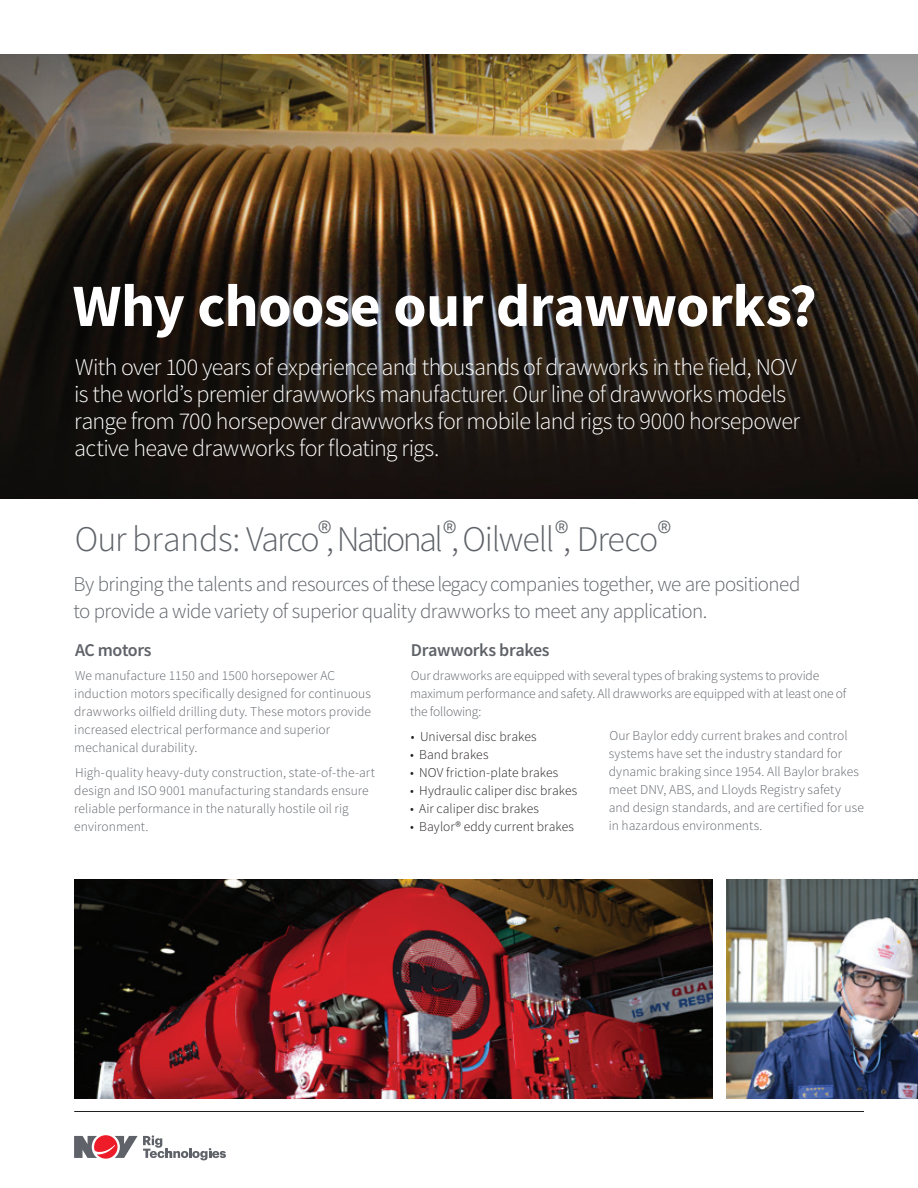
<style>
.page{position:relative;width:918px;height:1188px;background:#fff}
.page>*{position:absolute;margin:0;border:0;box-sizing:border-box;transform-origin:0 0}
.t1{font:700 60px "Source Sans Pro";letter-spacing:-.01em;color:#fff}
.t2{font:300 36px "Source Sans Pro";letter-spacing:-.04em;color:#5f6369}
.t3{font:300 24px/27px "Source Sans Pro";letter-spacing:-.03em;color:#fff}
.t4{font:300 21px/27px "Source Sans Pro";letter-spacing:-.03em;color:#5f6369}
.t5{font:600 18px "Source Sans Pro";letter-spacing:-.02em;color:#5f6369}
.t6{font:300 13.5px/18px "Source Sans Pro";letter-spacing:.005em;color:#5f6369}
.t7{font:300 13.5px/18px "Source Sans Pro";letter-spacing:-.015em;color:#5f6369}
.t8{font:300 13.5px "Source Sans Pro";letter-spacing:.005em;color:#231f20}
</style>
<div class="page">
<img style="left:74px;top:879px;width:639px;height:219px">
<img style="left:727px;top:879px;width:191px;height:220px">
<img style="left:0;top:54px;width:918px;height:445px">
<svg style="left:74px;top:1135px;width:152px;height:25px"></svg>
<hr style="left:74px;top:1111px;width:790px;height:1px;background:#231f20">
<h1 class="t1" style="left:73px;top:268px;width:746px">Why choose our drawworks?</h1>
<p class="t3" style="left:74px;top:354px;width:727px">With over 100 years of experience and thousands of drawworks in the field, NOV is the world’s premier drawworks manufacturer. Our line of drawworks models range from 700 horsepower drawworks for mobile land rigs to 9000 horsepower active heave drawworks for floating rigs.</p>
<h2 class="t2" style="left:75px;top:517px;width:598px">Our brands: Varco<sup>®</sup>, National<sup>®</sup>, Oilwell<sup>®</sup>, Dreco<sup>®</sup></h2>
<h3 class="t4" style="left:73px;top:571px;width:729px">By bringing the talents and resources of these legacy companies together, we are positioned to provide a wide variety of superior quality drawworks to meet any application.</h3>
<h3 class="t5" style="left:75px;top:638px;width:78px">AC motors</h3>
<p class="t6" style="left:74px;top:667px;width:298px">We manufacture 1150 and 1500 horsepower AC induction motors specifically designed for continuous drawworks oilfield drilling duty. These motors provide increased electrical performance and superior mechanical durability.</p>
<p class="t6" style="left:74px;top:764px;width:302px">High-quality heavy-duty construction, state-of-the-art design and ISO 9001 manufacturing standards ensure reliable performance in the naturally hostile oil rig environment.</p>
<h3 class="t5" style="left:411px;top:638px;width:140px">Drawworks brakes</h3>
<p class="t7" style="left:410px;top:667px;width:438px">Our drawworks are equipped with several types of braking systems to provide maximum performance and safety. All drawworks are equipped with at least one of the following:</p>
<p class="t8" style="left:411px;top:728px;width:127px">• Universal disc brakes</p>
<p class="t8" style="left:410px;top:746px;width:80px">• Band brakes</p>
<p class="t8" style="left:410px;top:764px;width:150px">• NOV friction-plate brakes</p>
<p class="t8" style="left:410px;top:782px;width:169px">• Hydraulic caliper disc brakes</p>
<p class="t8" style="left:410px;top:800px;width:131px">• Air caliper disc brakes</p>
<p class="t8" style="left:410px;top:818px;width:165px">• Baylor® eddy current brakes</p>
<p class="t6" style="left:609px;top:726px;width:257px">Our Baylor eddy current brakes and control systems have set the industry standard for dynamic braking since 1954. All Baylor brakes meet DNV, ABS, and Lloyds Registry safety and design standards, and are certified for use in hazardous environments.</p>
</div>
